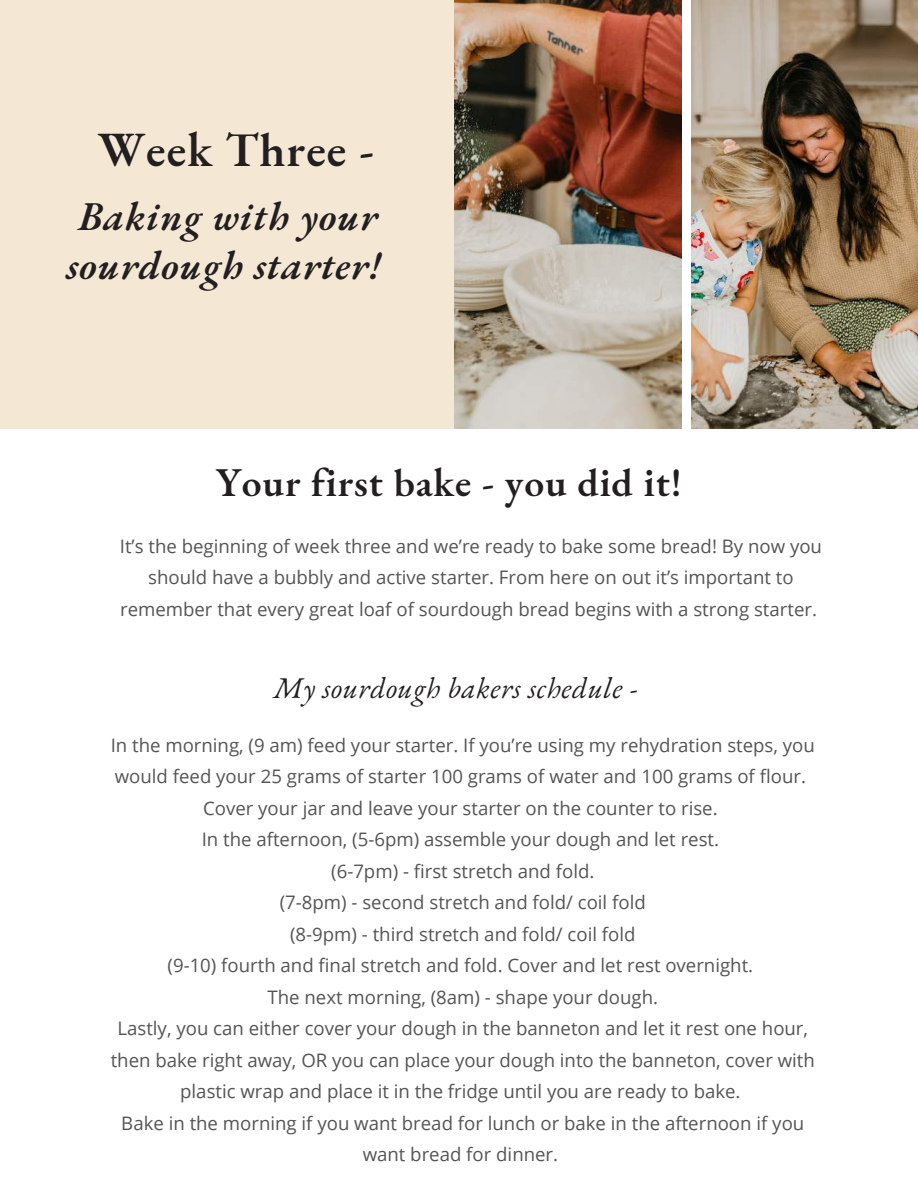
<style>
.page{position:relative;width:918px;height:1188px;background:#fff}
.page>*{position:absolute;margin:0;border:0;box-sizing:border-box;transform-origin:0 0}
.t1{font:600 48px "EB Garamond";letter-spacing:.02em;color:#231f20}
.t2{font:italic 600 39.75px/49.5px "EB Garamond";letter-spacing:.02em;color:#231f20;text-align:center}
.t3{font:600 39.75px "EB Garamond";letter-spacing:.02em;color:#231f20}
.t4{font:italic 29.25px "EB Garamond";letter-spacing:.02em;color:#231f20}
.t5{font:18.6px/31.5px "Open Sans";color:#545454;text-align:center}
</style>
<div class="page">
<img style="left:454px;top:0;width:227px;height:429px">
<img style="left:691px;top:0;width:227px;height:429px">
<div style="left:0;top:0;width:454px;height:429px;background:#f4e8d4"></div>
<h1 class="t1" style="left:98px;top:119px;width:278px">Week Three -</h1>
<h2 class="t2" style="left:66px;top:192px;width:316px">Baking with your sourdough starter!</h2>
<h2 class="t3" style="left:216px;top:457px;width:467px">Your first bake - you did it!</h2>
<p class="t5" style="left:120px;top:530px;width:704px">It’s the beginning of week three and we’re ready to bake some bread! By now you should have a bubbly and active starter. From here on out it’s important to remember that every great loaf of sourdough bread begins with a strong starter.</p>
<h3 class="t4" style="left:274px;top:669px;width:365px">My sourdough bakers schedule -</h3>
<p class="t5" style="left:111px;top:729px;width:706px">In the morning, (9 am) feed your starter. If you’re using my rehydration steps, you would feed your 25 grams of starter 100 grams of water and 100 grams of flour.<br>Cover your jar and leave your starter on the counter to rise.<br>In the afternoon, (5-6pm) assemble your dough and let rest.<br>(6-7pm) - first stretch and fold.<br>(7-8pm) - second stretch and fold/ coil fold<br>(8-9pm) - third stretch and fold/ coil fold<br>(9-10) fourth and final stretch and fold. Cover and let rest overnight.<br>The next morning, (8am) - shape your dough.<br>Lastly, you can either cover your dough in the banneton and let it rest one hour, then bake right away, OR you can place your dough into the banneton, cover with plastic wrap and place it in the fridge until you are ready to bake.<br>Bake in the morning if you want bread for lunch or bake in the afternoon if you want bread for dinner.</p>
</div>
